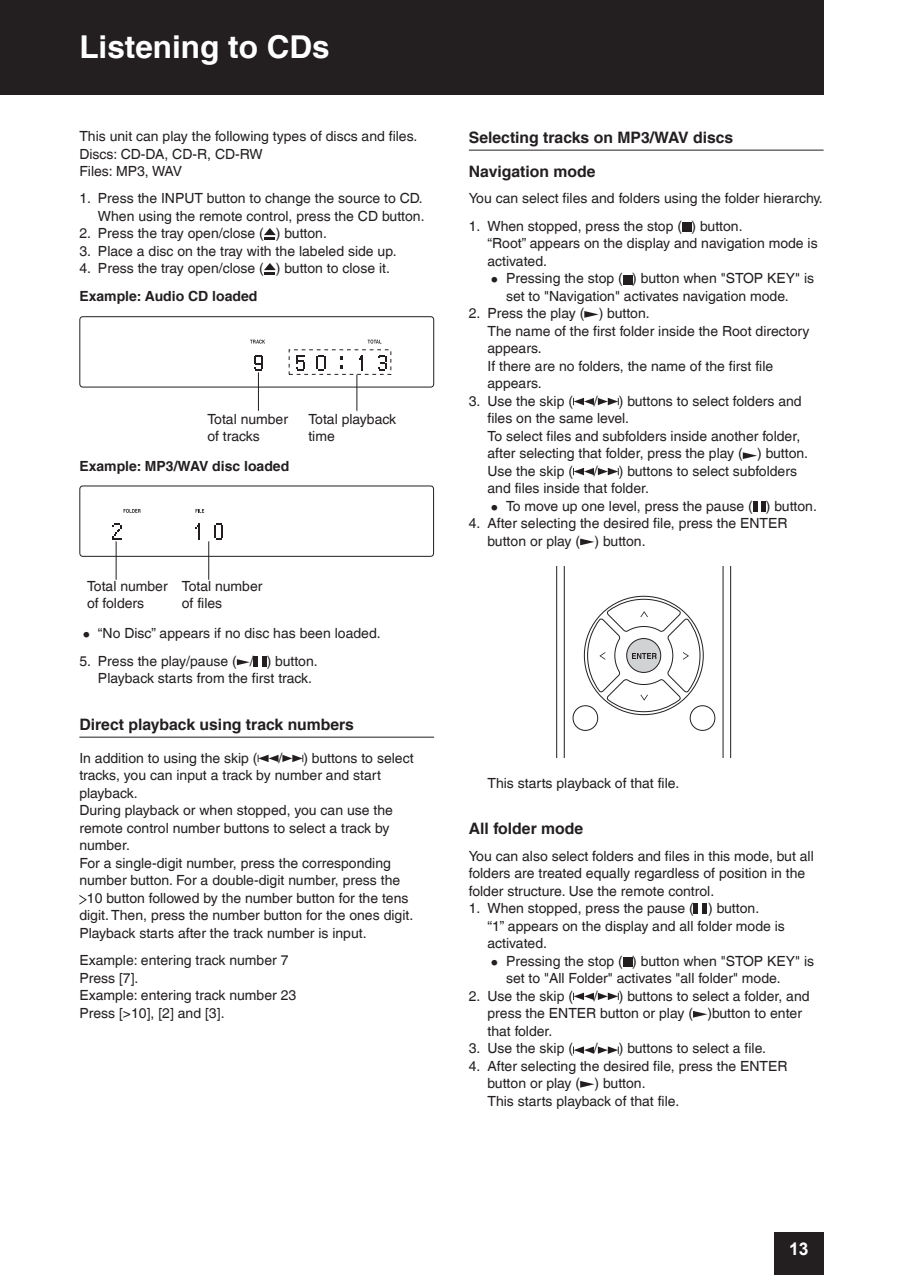
<style>
.page{position:relative;width:903px;height:1275px;background:#fff}
.page>*{position:absolute;margin:0;border:0;box-sizing:border-box;transform-origin:0 0}
.t1{font:700 31.5px "Helvetica LT Com";color:#fff}
.t2{font:700 17.5px "Arial";color:#fff}
.t3{font:700 15.75px/34.6px "Helvetica LT Com";color:#231f20}
.t4{font:14px/17.5px "Helvetica LT Com";color:#231f20}
.t5{font:700 14px "Helvetica LT Com";color:#231f20}
.s1{font-family:"Hira Kaku Pro W3"}
</style>
<div class="page">
<div style="left:0;top:0;width:823px;height:94px;background:#231f20"></div>
<div style="left:774px;top:1233px;width:49px;height:42px;background:#231f20"></div>
<hr style="left:79px;top:737px;width:355px;height:1px;background:#231f20">
<svg style="left:264px;top:228px;width:12px;height:12px"></svg>
<svg style="left:264px;top:263px;width:12px;height:12px"></svg>
<svg style="left:368px;top:340px;width:13px;height:4px"></svg>
<svg style="left:250px;top:340px;width:15px;height:4px"></svg>
<div style="left:79px;top:316px;width:355px;height:71px;border:1px solid #231f20;border-radius:3px"></div>
<svg style="left:340px;top:357px;width:3px;height:12px"></svg>
<svg style="left:254px;top:355px;width:9px;height:15px"></svg>
<svg style="left:296px;top:355px;width:9px;height:15px"></svg>
<svg style="left:317px;top:355px;width:8px;height:15px"></svg>
<svg style="left:359px;top:355px;width:4px;height:15px"></svg>
<svg style="left:378px;top:355px;width:8px;height:15px"></svg>
<hr style="left:356px;top:374px;width:1px;height:37px;background:#231f20">
<hr style="left:258px;top:372px;width:1px;height:39px;background:#231f20">
<svg style="left:113px;top:523px;width:8px;height:17px"></svg>
<svg style="left:196px;top:523px;width:4px;height:17px"></svg>
<svg style="left:215px;top:523px;width:8px;height:17px"></svg>
<svg style="left:124px;top:509px;width:17px;height:4px"></svg>
<svg style="left:196px;top:509px;width:8px;height:4px"></svg>
<div style="left:79px;top:486px;width:355px;height:71px;border:1px solid #231f20;border-radius:3px"></div>
<hr style="left:116px;top:541px;width:1px;height:39px;background:#231f20">
<hr style="left:208px;top:541px;width:1px;height:39px;background:#231f20">
<svg style="left:237px;top:659px;width:13px;height:6px"></svg>
<hr style="left:254px;top:656px;width:4px;height:11px;background:#231f20">
<div style="left:262px;top:656px;width:5px;height:11px;background:#231f20"></div>
<svg style="left:258px;top:755px;width:45px;height:7px"></svg>
<svg style="left:79px;top:895px;width:8px;height:10px"></svg>
<hr style="left:469px;top:150px;width:354px;height:1px;background:#231f20">
<div style="left:682px;top:222px;width:9px;height:10px;background:#231f20"></div>
<div style="left:623px;top:275px;width:9px;height:9px;background:#231f20"></div>
<svg style="left:584px;top:311px;width:15px;height:7px"></svg>
<svg style="left:573px;top:398px;width:46px;height:7px"></svg>
<svg style="left:743px;top:452px;width:14px;height:7px"></svg>
<svg style="left:573px;top:468px;width:46px;height:7px"></svg>
<hr style="left:753px;top:501px;width:4px;height:10px;background:#231f20">
<div style="left:761px;top:501px;width:5px;height:10px;background:#231f20"></div>
<svg style="left:580px;top:538px;width:14px;height:7px"></svg>
<svg style="left:556px;top:566px;width:175px;height:192px"></svg>
<hr style="left:694px;top:903px;width:4px;height:11px;background:#231f20">
<div style="left:702px;top:903px;width:5px;height:11px;background:#231f20"></div>
<div style="left:623px;top:957px;width:9px;height:10px;background:#231f20"></div>
<svg style="left:573px;top:993px;width:46px;height:7px"></svg>
<svg style="left:693px;top:1011px;width:14px;height:7px"></svg>
<svg style="left:573px;top:1046px;width:46px;height:8px"></svg>
<svg style="left:580px;top:1081px;width:14px;height:7px"></svg>
<h1 class="t1" style="left:79px;top:35px;width:252px">Listening to CDs</h1>
<p class="t4" style="left:79px;top:129px;width:340px">This unit can play the following types of discs and files.<br>Discs: CD-DA, CD-R, CD-RW<br>Files: MP3, WAV</p>
<p class="t4" style="left:79px;top:191px;width:347px;text-align:right">1. Press the INPUT button to change the source to CD.<br>When using the remote control, press the CD button.</p>
<p class="t4" style="left:79px;top:226px;width:249px">2. Press the tray open/close ( ) button.</p>
<p class="t4" style="left:79px;top:244px;width:319px">3. Place a disc on the tray with the labeled side up.</p>
<p class="t4" style="left:79px;top:261px;width:312px">4. Press the tray open/close ( ) button to close it.</p>
<p class="t5" style="left:79px;top:291px;width:179px">Example: Audio CD loaded</p>
<p class="t4" style="left:207px;top:412px;width:82px;line-height:16.8px">Total number of tracks</p>
<p class="t4" style="left:308px;top:412px;width:89px;line-height:16.8px">Total playback time</p>
<p class="t5" style="left:79px;top:461px;width:211px">Example: MP3/WAV disc loaded</p>
<p class="t4" style="left:87px;top:579px;width:82px;line-height:16.8px">Total number of folders</p>
<p class="t4" style="left:182px;top:579px;width:82px;line-height:16.8px">Total number of files</p>
<p class="t4" style="left:79px;top:626px;width:303px"><span class="s1">⿠</span> “No Disc” appears if no disc has been loaded.</p>
<p class="t4" style="left:98px;top:653px;width:221px;text-indent:-19px">5. Press the play/pause ( / ) button.<br>Playback starts from the first track.</p>
<p class="t3" style="left:79px;top:708px;width:276px">Direct playback using track numbers</p>
<p class="t4" style="left:79px;top:750px;width:180px">In addition to using the skip (</p>
<p class="t4" style="left:278px;top:750px;width:5px">/</p>
<p class="t4" style="left:303px;top:750px;width:112px">) buttons to select</p>
<p class="t4" style="left:79px;top:768px;width:303px">tracks, you can input a track by number and start</p>
<p class="t4" style="left:79px;top:785px;width:60px">playback.</p>
<p class="t4" style="left:79px;top:803px;width:315px">During playback or when stopped, you can use the</p>
<p class="t4" style="left:79px;top:820px;width:312px">remote control number buttons to select a track by</p>
<p class="t4" style="left:79px;top:838px;width:52px">number.</p>
<p class="t4" style="left:79px;top:855px;width:313px">For a single-digit number, press the corresponding</p>
<p class="t4" style="left:79px;top:873px;width:322px">number button. For a double-digit number, press the</p>
<p class="t4" style="left:87px;top:890px;width:323px">10 button followed by the number button for the tens</p>
<p class="t4" style="left:79px;top:908px;width:335px">digit. Then, press the number button for the ones digit.</p>
<p class="t4" style="left:79px;top:925px;width:289px">Playback starts after the track number is input.</p>
<p class="t4" style="left:79px;top:953px;width:218px">Example: entering track number 7<br>Press [7].<br>Example: entering track number 23<br>Press [&gt;10], [2] and [3].</p>
<p class="t3" style="left:469px;top:121px;width:266px">Selecting tracks on MP3/WAV discs<br>Navigation mode</p>
<p class="t4" style="left:469px;top:191px;width:355px">You can select files and folders using the folder hierarchy.</p>
<p class="t4" style="left:469px;top:218px;width:275px">1. When stopped, press the stop ( ) button.</p>
<p class="t4" style="left:487px;top:236px;width:332px">“Root” appears on the display and navigation mode is</p>
<p class="t4" style="left:487px;top:253px;width:61px">activated.</p>
<p class="t4" style="left:487px;top:271px;width:328px"><span class="s1">⿠</span> Pressing the stop ( ) button when "STOP KEY" is</p>
<p class="t4" style="left:506px;top:288px;width:284px">set to "Navigation" activates navigation mode.</p>
<p class="t4" style="left:487px;top:306px;width:324px;text-indent:-19px">2. Press the play ( ) button.<br>The name of the first folder inside the Root directory appears.<br>If there are no folders, the name of the first file appears.</p>
<p class="t4" style="left:469px;top:393px;width:106px">3. Use the skip (</p>
<p class="t4" style="left:594px;top:393px;width:5px">/</p>
<p class="t4" style="left:487px;top:393px;width:322px;text-indent:131px">) buttons to select folders and files on the same level.<br>To select files and subfolders inside another folder, after selecting that folder, press the play ( ) button.<br>Use the skip (</p>
<p class="t4" style="left:594px;top:463px;width:5px">/</p>
<p class="t4" style="left:487px;top:463px;width:331px;text-indent:131px">) buttons to select subfolders and files inside that folder.<br><span class="s1">⿠</span> To move up one level, press the pause ( ) button.</p>
<p class="t4" style="left:487px;top:516px;width:302px;text-indent:-19px">4. After selecting the desired file, press the ENTER button or play ( ) button.</p>
<p class="t4" style="left:487px;top:776px;width:193px">This starts playback of that file.</p>
<p class="t3" style="left:469px;top:813px;width:116px">All folder mode</p>
<p class="t4" style="left:469px;top:848px;width:346px">You can also select folders and files in this mode, but all folders are treated equally regardless of position in the folder structure. Use the remote control.</p>
<p class="t4" style="left:469px;top:901px;width:292px">1. When stopped, press the pause ( ) button.</p>
<p class="t4" style="left:487px;top:918px;width:299px">“1” appears on the display and all folder mode is</p>
<p class="t4" style="left:487px;top:936px;width:61px">activated.</p>
<p class="t4" style="left:487px;top:953px;width:328px"><span class="s1">⿠</span> Pressing the stop ( ) button when "STOP KEY" is</p>
<p class="t4" style="left:506px;top:971px;width:276px">set to "All Folder" activates "all folder" mode.</p>
<p class="t4" style="left:469px;top:988px;width:106px">2. Use the skip (</p>
<p class="t4" style="left:594px;top:988px;width:5px">/</p>
<p class="t4" style="left:487px;top:988px;width:324px;text-indent:131px">) buttons to select a folder, and press the ENTER button or play ( )button to enter that folder.</p>
<p class="t4" style="left:469px;top:1041px;width:106px">3. Use the skip (</p>
<p class="t4" style="left:594px;top:1041px;width:5px">/</p>
<p class="t4" style="left:619px;top:1041px;width:149px">) buttons to select a file.</p>
<p class="t4" style="left:487px;top:1058px;width:302px;text-indent:-19px">4. After selecting the desired file, press the ENTER button or play ( ) button.<br>This starts playback of that file.</p>
<p class="t2" style="left:789px;top:1239px;width:21px">13</p>
</div>
